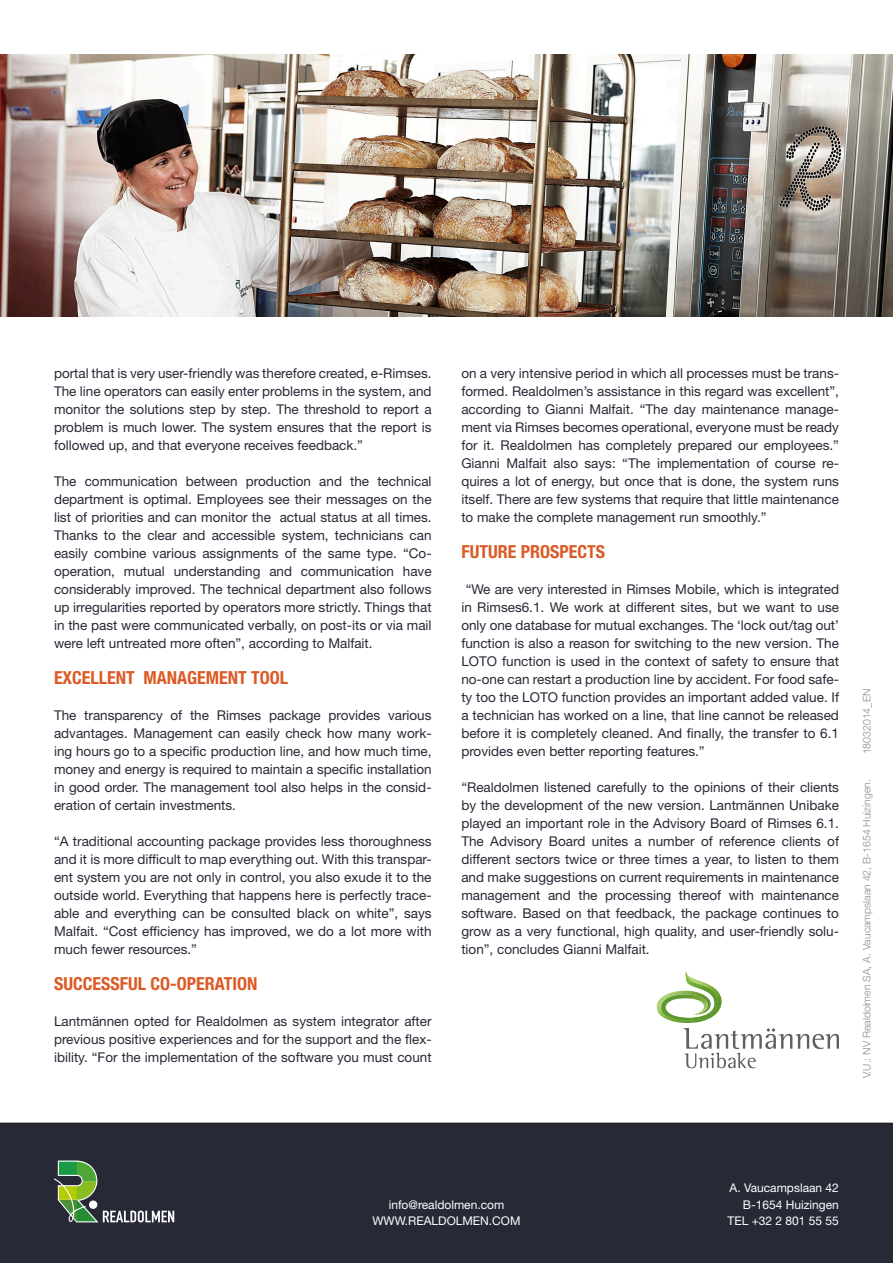
<style>
.page{position:relative;width:893px;height:1263px;background:#fff}
.page>*{position:absolute;margin:0;border:0;box-sizing:border-box;transform-origin:0 0}
.t1{font:700 condensed 18px "Helvetica Neue LT Std";color:#dc5a25}
.t2{font:13.5px/18px "Helvetica Neue LT Std";color:#272936;text-align:justify}
.t3{font:12px "Helvetica Neue LT Std";color:#fff}
.t4{font:300 10.5px "Helvetica Neue LT Std";color:#8a8c8f}
</style>
<div class="page">
<div style="left:0;top:1123px;width:893px;height:140px;background:#272936"></div>
<img style="left:0;top:54px;width:893px;height:262px">
<svg style="left:54px;top:1160px;width:120px;height:62px;background:#475649"></svg>
<svg style="left:656px;top:972px;width:183px;height:96px"></svg>
<img style="left:662px;top:1010px;width:32px;height:10px">
<p class="t2" style="left:54px;top:364px;width:379px">portal that is very user-friendly was therefore created, e-Rimses.<br>The line operators can easily enter problems in the system, and monitor the solutions step by step. The threshold to report a problem is much lower. The system ensures that the report is followed up, and that everyone receives feedback.”</p>
<p class="t2" style="left:54px;top:472px;width:379px">The communication between production and the technical department is optimal. Employees see their messages on the list of priorities and can monitor the actual status at all times.<br>Thanks to the clear and accessible system, technicians can easily combine various assignments of the same type. “Co&shy;operation, mutual understanding and communication have considerably improved. The technical department also follows up irregularities reported by operators more strictly. Things that in the past were communicated verbally, on post-its or via mail were left untreated more often”, according to Malfait.</p>
<p class="t1" style="left:54px;top:667px;width:236px">EXCELLENT MANAGEMENT TOOL</p>
<p class="t2" style="left:54px;top:706px;width:379px">The transparency of the Rimses package provides various advantages. Management can easily check how many work&shy;ing hours go to a specific production line, and how much time, money and energy is required to maintain a specific installation in good order. The management tool also helps in the consid&shy;eration of certain investments.</p>
<p class="t2" style="left:54px;top:832px;width:379px">“A traditional accounting package provides less thoroughness and it is more difficult to map everything out. With this transpar&shy;ent system you are not only in control, you also exude it to the outside world. Everything that happens here is perfectly trace&shy;able and everything can be consulted black on white”, says Malfait. “Cost efficiency has improved, we do a lot more with much fewer resources.”</p>
<p class="t1" style="left:54px;top:973px;width:205px">SUCCESSFUL CO-OPERATION</p>
<p class="t2" style="left:54px;top:1012px;width:379px">Lantmännen opted for Realdolmen as system integrator after previous positive experiences and for the support and the flex&shy;ibility. “For the implementation of the software you must count</p>
<p class="t2" style="left:461px;top:364px;width:379px">on a very intensive period in which all processes must be trans&shy;formed. Realdolmen’s assistance in this regard was excellent”, according to Gianni Malfait. “The day maintenance manage&shy;ment via Rimses becomes operational, everyone must be ready for it. Realdolmen has completely prepared our employees.” Gianni Malfait also says: “The implementation of course re&shy;quires a lot of energy, but once that is done, the system runs itself. There are few systems that require that little maintenance to make the complete management run smoothly.”</p>
<p class="t1" style="left:461px;top:541px;width:145px">FUTURE PROSPECTS</p>
<p class="t2" style="left:461px;top:580px;width:379px;text-indent:4px">“We are very interested in Rimses Mobile, which is integrated in Rimses6.1. We work at different sites, but we want to use only one database for mutual exchanges. The ‘lock out/tag out’ function is also a reason for switching to the new version. The LOTO function is used in the context of safety to ensure that no-one can restart a production line by accident. For food safe&shy;ty too the LOTO function provides an important added value. If a technician has worked on a line, that line cannot be released before it is completely cleaned. And finally, the transfer to 6.1 provides even better reporting features.”</p>
<p class="t2" style="left:461px;top:778px;width:379px">“Realdolmen listened carefully to the opinions of their clients by the development of the new version. Lantmännen Unibake played an important role in the Advisory Board of Rimses 6.1.<br>The Advisory Board unites a number of reference clients of different sectors twice or three times a year, to listen to them and make suggestions on current requirements in maintenance management and the processing thereof with maintenance software. Based on that feedback, the package continues to grow as a very functional, high quality, and user-friendly solu&shy;tion”, concludes Gianni Malfait.</p>
<p class="t4" style="left:860px;top:754px;width:67px;rotate:-90deg">18032014_EN</p>
<p class="t4" style="left:860px;top:1078px;width:300px;rotate:-90deg">V.U.: NV Realdolmen SA, A. Vaucampslaan 42, B-1654 Huizingen.</p>
<p class="t3" style="left:389px;top:1197px;width:117px">info@realdolmen.com</p>
<p class="t3" style="left:372px;top:1214px;width:150px">WWW.REALDOLMEN.COM</p>
<p class="t3" style="left:730px;top:1181px;width:111px">A. Vaucampslaan 42</p>
<p class="t3" style="left:743px;top:1197px;width:98px">B-1654 Huizingen</p>
<p class="t3" style="left:727px;top:1214px;width:113px">TEL +32 2 801 55 55</p>
</div>
